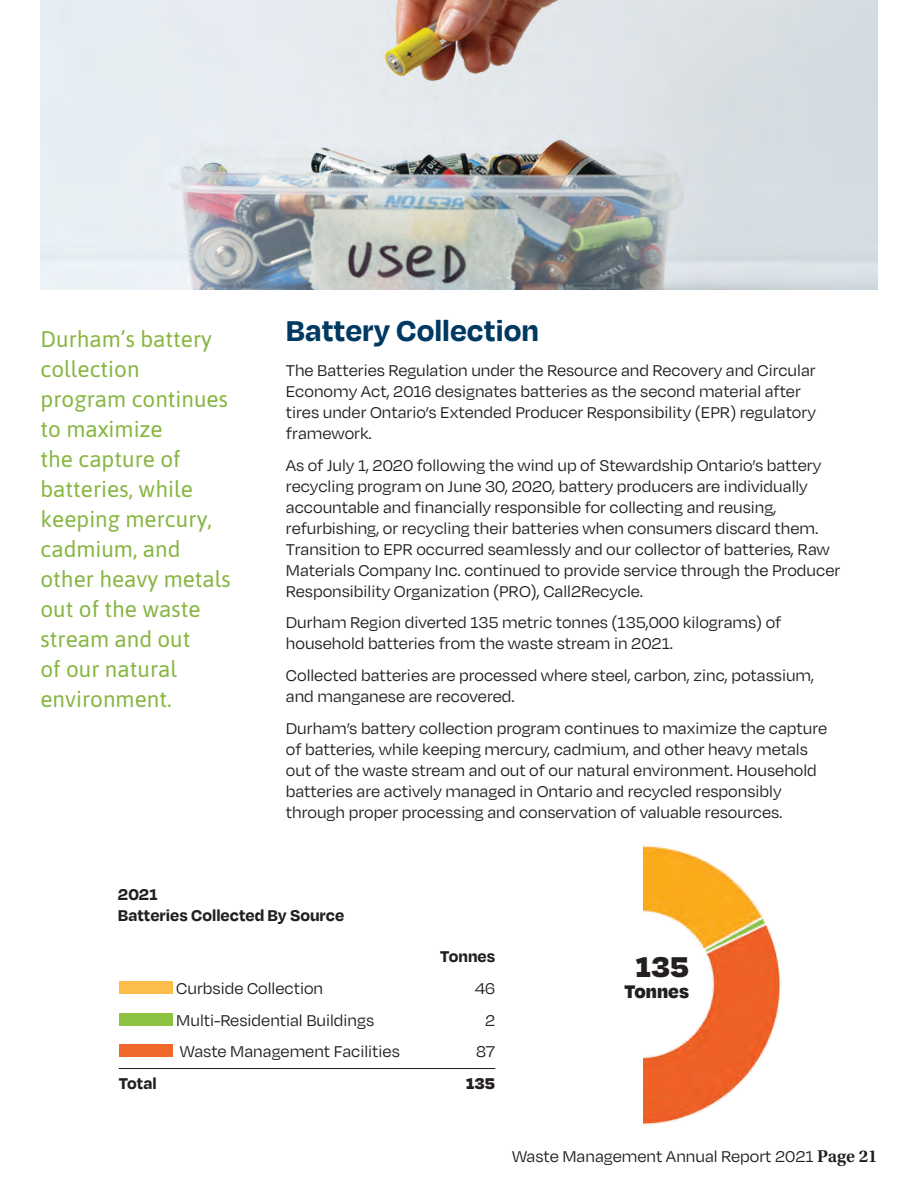
<style>
.page{position:relative;width:918px;height:1188px;background:#fff}
.page>*{position:absolute;margin:0;border:0;box-sizing:border-box;transform-origin:0 0}
.HEADING-H1{font:700 33px "Degular";color:#003962}
.t1{font:900 33px "Degular";color:#231f20}
.PullQuote-2022{font:22.5px/30px "Asap";color:#86b640}
.t2{font:900 21px "Degular";color:#231f20}
.t3{font:18px/21px "Degular";color:#231f20}
.t4{font:700 18px "Degular";color:#231f20}
.t5{font:900 18px "Degular";color:#231f20}
.s1{font-family:"Utopia Std";font-weight:600}
</style>
<div class="page">
<hr style="left:119px;top:1068px;width:376px;height:1px;background:#231f20">
<img style="left:40px;top:0;width:838px;height:289px">
<div style="left:119px;top:981px;width:54px;height:13px;background:#fcbd4d"></div>
<div style="left:119px;top:1013px;width:54px;height:13px;background:#8dc340"></div>
<div style="left:119px;top:1044px;width:54px;height:13px;background:#f0682a"></div>
<img style="left:644px;top:845px;width:137px;height:281px">
<p class="PullQuote-2022" style="left:40px;top:323px;width:192px">Durham’s battery collection program continues to maximize<br>the capture of batteries, while keeping mercury, cadmium, and other heavy metals out of the waste stream and out<br>of our natural environment.</p>
<h1 class="HEADING-H1" style="left:286px;top:310px;width:255px">Battery Collection</h1>
<p class="t3" style="left:286px;top:359px;width:532px">The Batteries Regulation under the Resource and Recovery and Circular Economy Act, 2016 designates batteries as the second material after tires under Ontario’s Extended Producer Responsibility (EPR) regulatory framework.</p>
<p class="t3" style="left:286px;top:454px;width:556px">As of July 1, 2020 following the wind up of Stewardship Ontario’s battery recycling program on June 30, 2020, battery producers are individually accountable and financially responsible for collecting and reusing, refurbishing, or recycling their batteries when consumers discard them.<br>Transition to EPR occurred seamlessly and our collector of batteries, Raw Materials Company Inc. continued to provide service through the Producer Responsibility Organization (PRO), Call2Recycle.</p>
<p class="t3" style="left:286px;top:612px;width:497px">Durham Region diverted 135 metric tonnes (135,000 kilograms) of household batteries from the waste stream in 2021.</p>
<p class="t3" style="left:286px;top:664px;width:530px">Collected batteries are processed where steel, carbon, zinc, potassium, and manganese are recovered.</p>
<p class="t3" style="left:286px;top:717px;width:543px">Durham’s battery collection program continues to maximize the capture of batteries, while keeping mercury, cadmium, and other heavy metals out of the waste stream and out of our natural environment. Household batteries are actively managed in Ontario and recycled responsibly through proper processing and conservation of valuable resources.</p>
<p class="t4" style="left:118px;top:883px;width:41px">2021</p>
<p class="t4" style="left:118px;top:904px;width:228px">Batteries Collected By Source</p>
<p class="t4" style="left:440px;top:945px;width:56px">Tonnes</p>
<p class="t3" style="left:176px;top:977px;width:148px">Curbside Collection</p>
<p class="t3" style="left:475px;top:977px;width:22px">46</p>
<p class="t3" style="left:176px;top:1009px;width:199px">Multi-Residential Buildings</p>
<p class="t3" style="left:485px;top:1009px;width:12px">2</p>
<p class="t3" style="left:180px;top:1041px;width:221px">Waste Management Facilities</p>
<p class="t3" style="left:476px;top:1041px;width:21px">87</p>
<p class="t4" style="left:119px;top:1072px;width:40px">Total</p>
<p class="t5" style="left:466px;top:1072px;width:31px">135</p>
<p class="t1" style="left:636px;top:945px;width:55px">135</p>
<p class="t2" style="left:625px;top:978px;width:66px">Tonnes</p>
<p class="t3" style="left:512px;top:1145px;width:367px">Waste Management Annual Report 2021 <span class="s1">Page 21</span></p>
</div>
